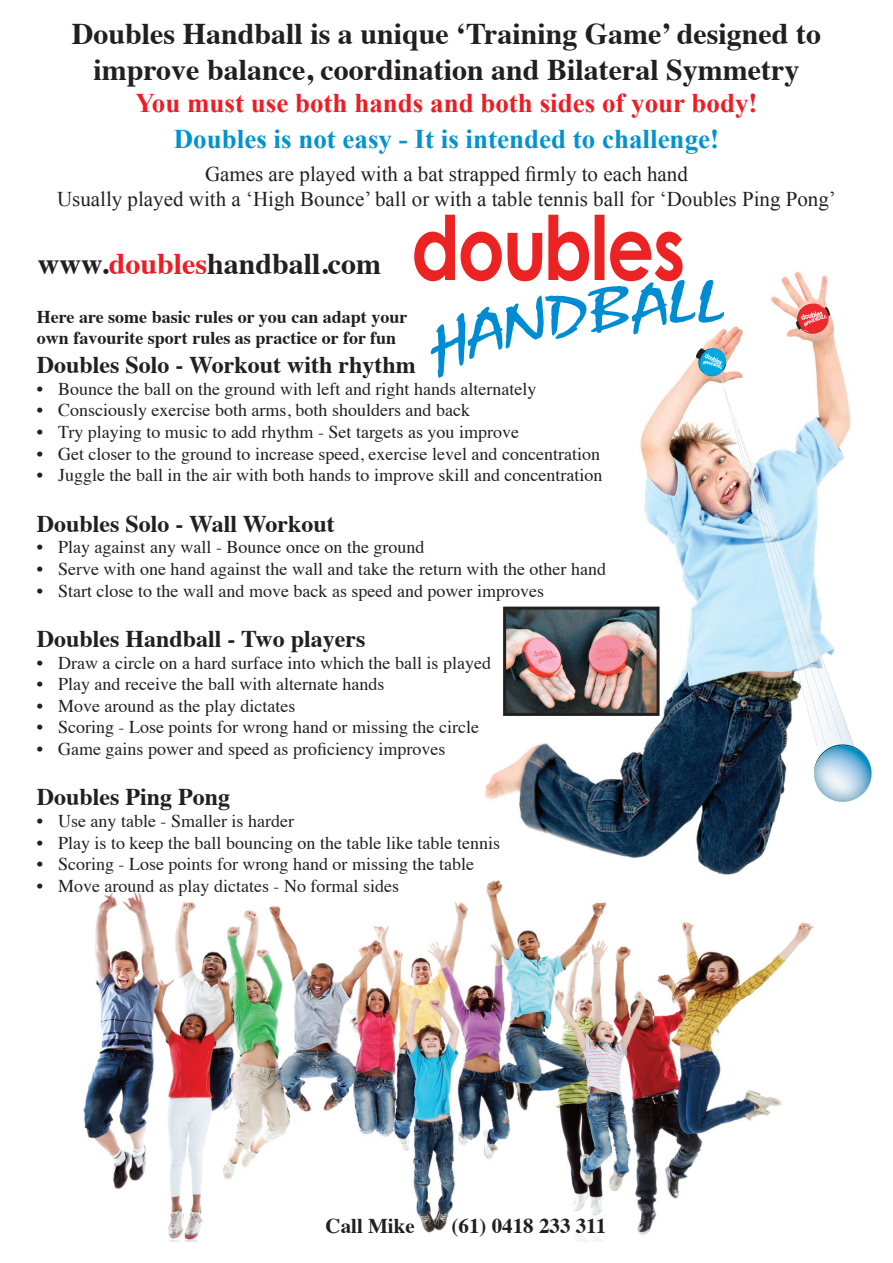
<style>
.page{position:relative;width:893px;height:1263px;background:#fff}
.page>*{position:absolute;margin:0;border:0;box-sizing:border-box;transform-origin:0 0}
.t1{font:700 30px/36px "Times";color:#231f20;text-align:center}
.t2{font:700 27px "Times New Roman";color:#ee1d23}
.t3{font:700 27px "Times New Roman";color:#0093d0}
.t4{font:700 24px "Times";color:#231f20}
.t5{font:21px/25.2px "Times New Roman";color:#231f20;text-align:center}
.t6{font:700 21px "Times";color:#231f20}
.t7{font:18px/21.6px "Times";color:#231f20}
.t8{font:700 18px/21.6px "Times";color:#231f20}
.s1{color:#ee1d23}
</style>
<div class="page">
<img style="left:484px;top:272px;width:360px;height:603px">
<img style="left:721px;top:377px;width:125px;height:379px">
<img style="left:814px;top:802px;width:30px;height:1px">
<svg style="left:723px;top:386px;width:124px;height:375px"></svg>
<svg style="left:725px;top:391px;width:147px;height:411px"></svg>
<svg style="left:796px;top:304px;width:34px;height:30px"></svg>
<img style="left:83px;top:880px;width:731px;height:362px">
<svg style="left:414px;top:215px;width:312px;height:163px"></svg>
<img style="left:503px;top:607px;width:156px;height:109px">
<h1 class="t1" style="left:72px;top:12px;width:751px">Doubles Handball is a unique ‘Training Game’ designed to improve balance, coordination and Bilateral Symmetry</h1>
<h2 class="t2" style="left:135px;top:88px;width:624px">You must use both hands and both sides of your body!</h2>
<h2 class="t3" style="left:174px;top:124px;width:547px">Doubles is not easy - It is intended to challenge!</h2>
<p class="t5" style="left:57px;top:161px;width:780px">Games are played with a bat strapped firmly to each hand<br>Usually played with a ‘High Bounce’ ball or with a table tennis ball for ‘Doubles Ping Pong’</p>
<h1 class="t1" style="left:38px;top:243px;width:345px">www.<span class="s1">doubles</span>handball.com</h1>
<p class="t8" style="left:37px;top:304px;width:372px">Here are some basic rules or you can adapt your own favourite sport rules as practice or for fun</p>
<h3 class="t4" style="left:37px;top:342px;width:380px">Doubles Solo - Workout with rhythm</h3>
<p class="t7" style="left:58px;top:376px;width:546px">Bounce the ball on the ground with left and right hands alternately Consciously exercise both arms, both shoulders and back<br>Try playing to music to add rhythm - Set targets as you improve<br>Get closer to the ground to increase speed, exercise level and concentration Juggle the ball in the air with both hands to improve skill and concentration</p>
<h3 class="t4" style="left:37px;top:501px;width:299px">Doubles Solo - Wall Workout</h3>
<p class="t7" style="left:58px;top:535px;width:549px">Play against any wall - Bounce once on the ground<br>Serve with one hand against the wall and take the return with the other hand<br>Start close to the wall and move back as speed and power improves</p>
<h3 class="t4" style="left:37px;top:616px;width:330px">Doubles Handball - Two players</h3>
<p class="t7" style="left:58px;top:650px;width:434px">Draw a circle on a hard surface into which the ball is played Play and receive the ball with alternate hands<br>Move around as the play dictates<br>Scoring - Lose points for wrong hand or missing the circle Game gains power and speed as proficiency improves</p>
<h3 class="t4" style="left:37px;top:774px;width:195px">Doubles Ping Pong</h3>
<p class="t7" style="left:58px;top:808px;width:443px">Use any table - Smaller is harder<br>Play is to keep the ball bouncing on the table like table tennis Scoring - Lose points for wrong hand or missing the table Move around as play dictates - No formal sides</p>
<p class="t7" style="left:37px;top:376px;width:8px;text-align:justify">• • • • •</p>
<p class="t7" style="left:37px;top:535px;width:8px;text-align:justify">• • •</p>
<p class="t7" style="left:37px;top:650px;width:8px;text-align:justify">• • • • •</p>
<p class="t7" style="left:37px;top:808px;width:8px;text-align:justify">• • • •</p>
<p class="t6" style="left:326px;top:1206px;width:91px">Call Mike</p>
<p class="t6" style="left:452px;top:1206px;width:156px">(61) 0418 233 311</p>
</div>
